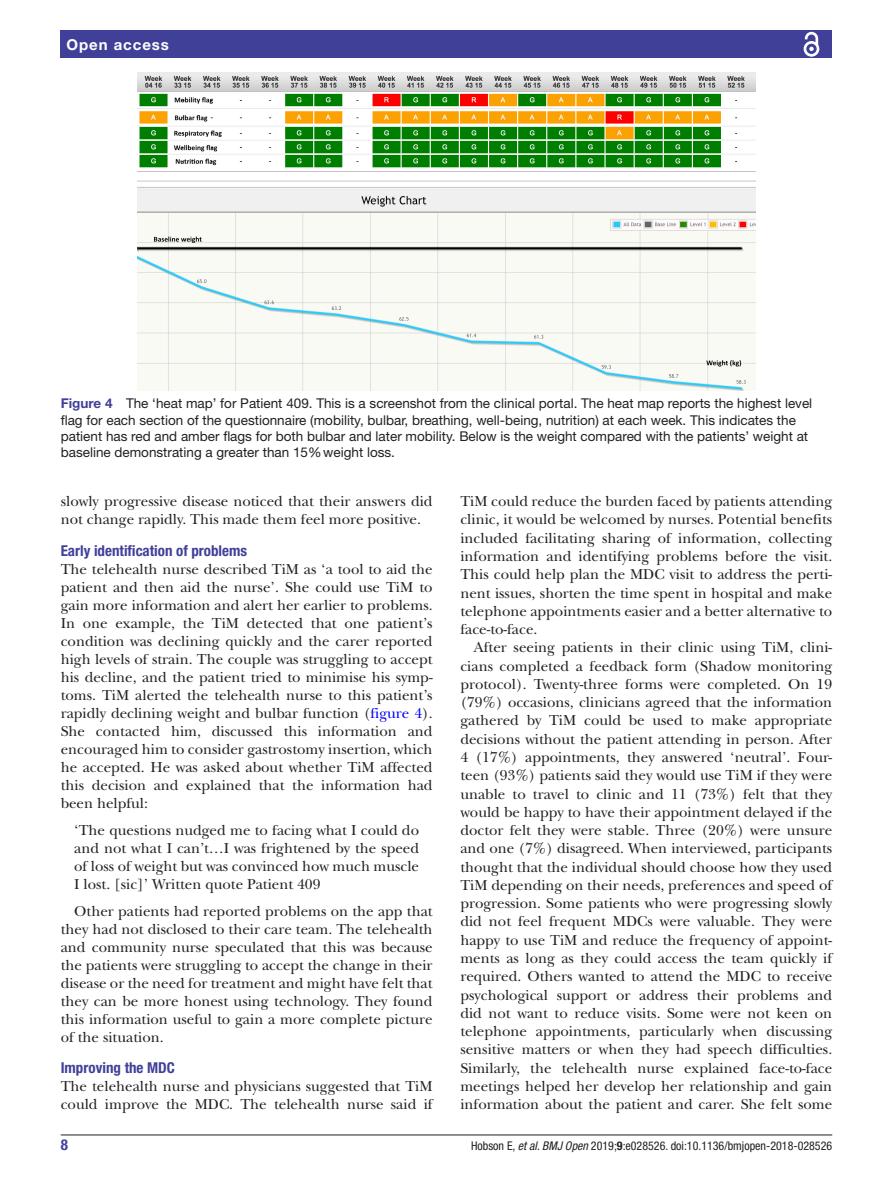
<style>
.page{position:relative;width:893px;height:1191px;background:#fff}
.page>*{position:absolute;margin:0;border:0;box-sizing:border-box;transform-origin:0 0}
.t1{font:15px/18.3px "New Baskerville";color:#231f20;text-align:justify}
.t2{font:700 condensed 15px "Helvetica Neue LT Std";color:#414099}
.t3{font:700 15px "Helvetica Neue LT Std";letter-spacing:.065em;color:#fff}
.t4{font:13.5px/16.2px "Helvetica Neue LT Std";color:#231f20}
.t5{font:condensed 12px "Helvetica Neue LT Std";color:#231f20}
.s1{font-weight:700;color:#414099}
.s2{color:#00f}
.s3{font-style:italic}
.s4{font-weight:700}
</style>
<div class="page">
<hr style="left:61px;top:1134px;width:771px;height:1px;background:#231f20">
<div style="left:61px;top:31px;width:771px;height:27px;background:#414099"></div>
<svg style="left:803px;top:31px;width:17px;height:26px"></svg>
<img style="left:138px;top:73px;width:617px;height:318px">
<p class="t3" style="left:66px;top:35px;width:104px">Open access</p>
<p class="t4" style="left:61px;top:395px;width:753px"><span class="s1">Figure 4</span> The ‘heat map’ for Patient 409. This is a screenshot from the clinical portal. The heat map reports the highest level flag for each section of the questionnaire (mobility, bulbar, breathing, well-being, nutrition) at each week. This indicates the patient has red and amber flags for both bulbar and later mobility. Below is the weight compared with the patients’ weight at baseline demonstrating a greater than 15%weight loss.</p>
<p class="t1" style="left:61px;top:492px;width:373px">slowly progressive disease noticed that their answers did not change rapidly. This made them feel more positive.</p>
<p class="t2" style="left:61px;top:541px;width:188px">Early identification of problems</p>
<p class="t1" style="left:61px;top:560px;width:373px">The telehealth nurse described TiM as ‘a tool to aid the patient and then aid the nurse’. She could use TiM to gain more information and alert her earlier to problems.<br>In one example, the TiM detected that one patient’s condition was declining quickly and the carer reported high levels of strain. The couple was struggling to accept his decline, and the patient tried to minimise his symp&shy;toms. TiM alerted the telehealth nurse to this patient’s rapidly declining weight and bulbar function (<span class="s2">figure 4</span>).<br>She contacted him, discussed this information and encouraged him to consider gastrostomy insertion, which he accepted. He was asked about whether TiM affected this decision and explained that the information had been helpful:</p>
<p class="t1" style="left:74px;top:821px;width:346px">‘The questions nudged me to facing what I could do and not what I can’t…I was frightened by the speed of loss of weight but was convinced how much muscle I lost. [sic]’ Written quote Patient 409</p>
<p class="t1" style="left:61px;top:902px;width:373px;text-indent:14px">Other patients had reported problems on the app that they had not disclosed to their care team. The telehealth and community nurse speculated that this was because the patients were struggling to accept the change in their disease or the need for treatment and might have felt that they can be more honest using technology. They found this information useful to gain a more complete picture of the situation.</p>
<p class="t2" style="left:61px;top:1059px;width:116px">Improving the MDC</p>
<p class="t1" style="left:61px;top:1077px;width:373px">The telehealth nurse and physicians suggested that TiM could improve the MDC. The telehealth nurse said if</p>
<p class="t1" style="left:460px;top:492px;width:373px">TiM could reduce the burden faced by patients attending clinic, it would be welcomed by nurses. Potential benefits included facilitating sharing of information, collecting information and identifying problems before the visit.<br>This could help plan the MDC visit to address the perti&shy;nent issues, shorten the time spent in hospital and make telephone appointments easier and a better alternative to face-to-face.</p>
<p class="t1" style="left:460px;top:638px;width:373px;text-indent:13px">After seeing patients in their clinic using TiM, clini&shy;cians completed a feedback form (Shadow monitoring protocol). Twenty-three forms were completed. On 19 (79%) occasions, clinicians agreed that the information gathered by TiM could be used to make appropriate decisions without the patient attending in person. After 4 (17%) appointments, they answered ‘neutral’. Four&shy;teen (93%) patients said they would use TiM if they were unable to travel to clinic and 11 (73%) felt that they would be happy to have their appointment delayed if the doctor felt they were stable. Three (20%) were unsure and one (7%) disagreed. When interviewed, participants thought that the individual should choose how they used TiM depending on their needs, preferences and speed of progression. Some patients who were progressing slowly did not feel frequent MDCs were valuable. They were happy to use TiM and reduce the frequency of appoint&shy;ments as long as they could access the team quickly if required. Others wanted to attend the MDC to receive psychological support or address their problems and did not want to reduce visits. Some were not keen on telephone appointments, particularly when discussing sensitive matters or when they had speech difficulties.<br>Similarly, the telehealth nurse explained face-to-face meetings helped her develop her relationship and gain information about the patient and carer. She felt some</p>
<p class="t2" style="left:61px;top:1135px;width:9px">8</p>
<p class="t5" style="left:471px;top:1138px;width:363px">Hobson E, <span class="s3">et al</span>. <span class="s3">BMJ Open</span> 2019;<span class="s4">9</span>:e028526. doi:10.1136/bmjopen-2018-028526</p>
</div>
